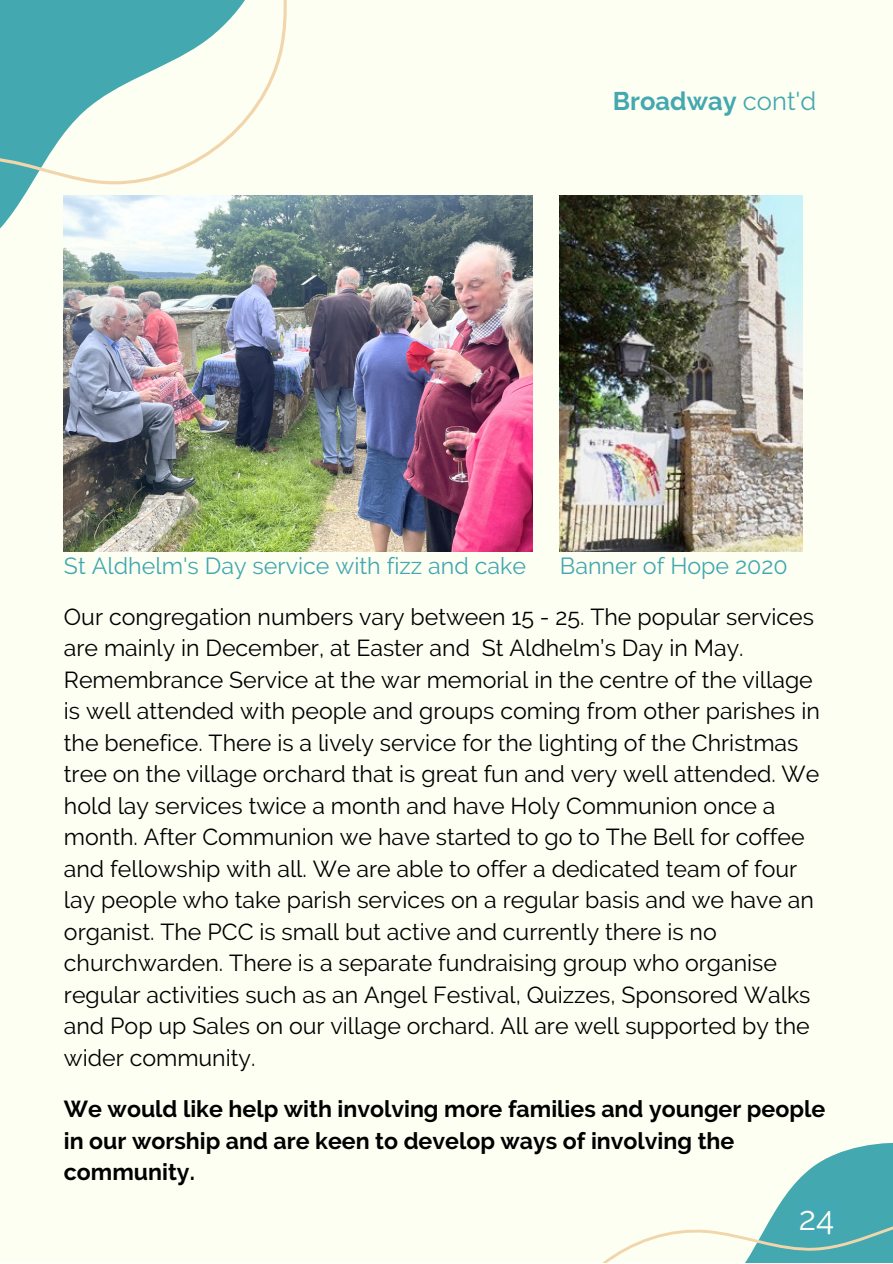
<style>
.page{position:relative;width:893px;height:1264px;background:#fff}
.page>*{position:absolute;margin:0;border:0;box-sizing:border-box;transform-origin:0 0}
.t1{font:33.15px "Raleway";color:#fefff3}
.t2{font:700 25.5px "Raleway";color:#43a8b0}
.t3{font:23.25px "Raleway";color:#43a8b0}
.t4{font:23.1px/31.5px "Raleway";color:#000}
.t5{font:700 23.1px/31.5px "Raleway";color:#000}
.s1{font-weight:400}
</style>
<div class="page">
<div style="left:0;top:0;width:892px;height:1262px;background:#fefff3"></div>
<svg style="left:603px;top:1143px;width:289px;height:119px"></svg>
<svg style="left:0;top:0;width:287px;height:353px"></svg>
<img style="left:64px;top:195px;width:469px;height:357px">
<img style="left:560px;top:195px;width:242px;height:357px">
<div style="left:794px;top:1197px;width:44px;height:44px;background:#42a8b4;border-radius:50%"></div>
<p class="t2" style="left:613px;top:86px;width:205px">Broadway <span class="s1">cont'd</span></p>
<p class="t3" style="left:64px;top:552px;width:464px">St Aldhelm's Day service with fizz and cake</p>
<p class="t3" style="left:560px;top:552px;width:229px">Banner of Hope 2020</p>
<p class="t4" style="left:64px;top:601px;width:757px">Our congregation numbers vary between 15 - 25. The popular services are mainly in December, at Easter and St Aldhelm’s Day in May.<br>Remembrance Service at the war memorial in the centre of the village is well attended with people and groups coming from other parishes in the benefice. There is a lively service for the lighting of the Christmas tree on the village orchard that is great fun and very well attended. We hold lay services twice a month and have Holy Communion once a month. After Communion we have started to go to The Bell for coffee and fellowship with all. We are able to offer a dedicated team of four lay people who take parish services on a regular basis and we have an organist. The PCC is small but active and currently there is no churchwarden. There is a separate fundraising group who organise regular activities such as an Angel Festival, Quizzes, Sponsored Walks and Pop up Sales on our village orchard. All are well supported by the wider community.</p>
<p class="t5" style="left:64px;top:1093px;width:762px">We would like help with involving more families and younger people in our worship and are keen to develop ways of involving the community.</p>
<p class="t1" style="left:798px;top:1198px;width:37px">24</p>
</div>
